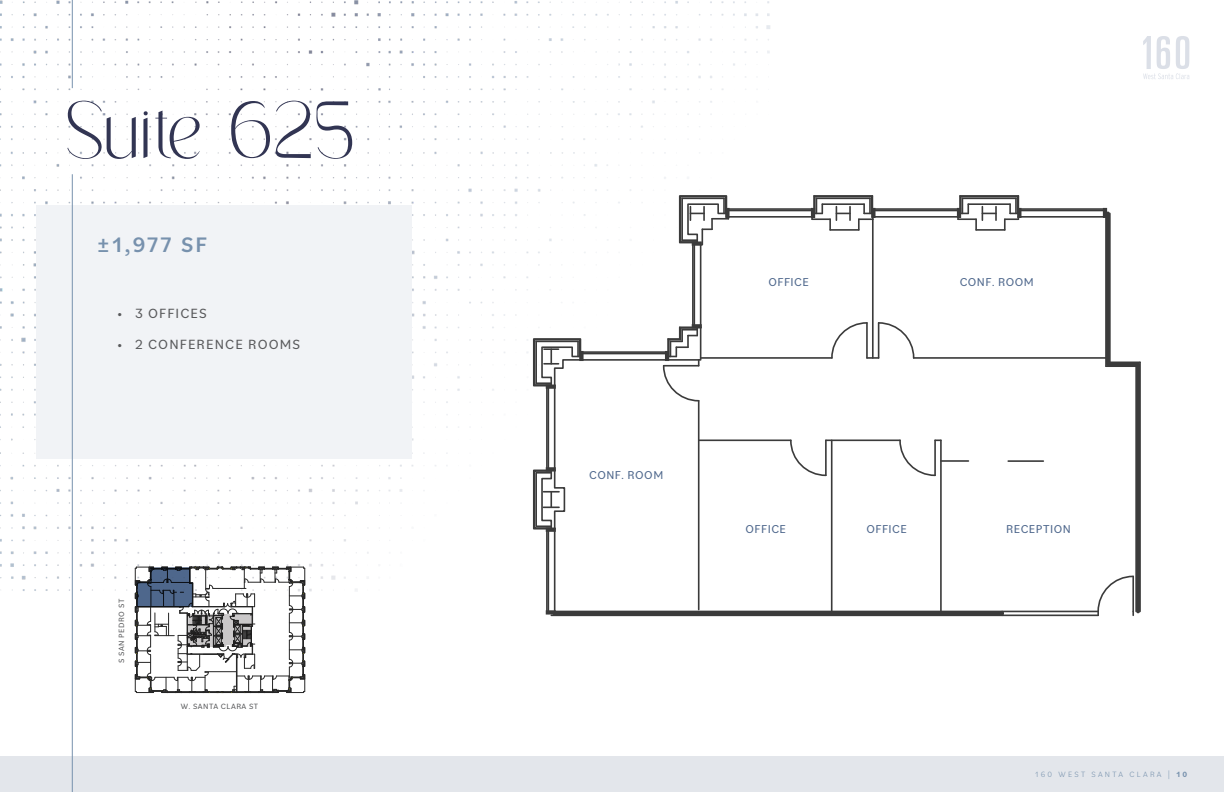
<style>
.page{position:relative;width:1224px;height:792px;background:#fff}
.page>*{position:absolute;margin:0;border:0;box-sizing:border-box;transform-origin:0 0}
.t1{font:81px "Refanea";letter-spacing:.03em;color:#323553}
.t2{font:500 22px "Bilo";color:#7791ad}
.t3{font:14px "Bilo";letter-spacing:.08em;color:#58595b}
.t4{font:12px "Bilo";letter-spacing:.04em;color:#4e678c}
.t5{font:8px "Bilo";letter-spacing:.06em;color:#58595b}
.t6{font:300 8px "Bilo";letter-spacing:.29em;color:#7791ad}
.s1{font-size:10px}
.s2{font-weight:700}
</style>
<div class="page">
<img style="left:0;top:0;width:771px;height:591px">
<div style="left:0;top:756px;width:1224px;height:36px;background:#e3e6eb"></div>
<div style="left:36px;top:205px;width:375px;height:254px;background:#f1f3f6"></div>
<hr style="left:72px;top:0;width:1px;height:88px;background:#7791ad">
<hr style="left:72px;top:174px;width:1px;height:618px;background:#7791ad">
<svg style="left:1143px;top:36px;width:46px;height:43px"></svg>
<svg style="left:135px;top:567px;width:171px;height:126px"></svg>
<hr style="left:814px;top:195px;width:58px;height:2px;background:#3b3b3b">
<hr style="left:822px;top:203px;width:42px;height:2px;background:#3b3b3b">
<hr style="left:816px;top:198px;width:54px;height:1px;background:#3b3b3b">
<hr style="left:960px;top:195px;width:58px;height:2px;background:#3b3b3b">
<hr style="left:968px;top:203px;width:42px;height:2px;background:#3b3b3b">
<hr style="left:962px;top:198px;width:54px;height:1px;background:#3b3b3b">
<hr style="left:1018px;top:216px;width:88px;height:2px;background:#3b3b3b">
<hr style="left:872px;top:216px;width:88px;height:2px;background:#3b3b3b">
<hr style="left:872px;top:208px;width:88px;height:2px;background:#3b3b3b">
<hr style="left:1018px;top:208px;width:88px;height:2px;background:#3b3b3b">
<hr style="left:726px;top:216px;width:88px;height:2px;background:#3b3b3b">
<hr style="left:726px;top:208px;width:88px;height:2px;background:#3b3b3b">
<hr style="left:692px;top:243px;width:2px;height:84px;background:#3b3b3b">
<hr style="left:700px;top:243px;width:1px;height:84px;background:#3b3b3b">
<hr style="left:580px;top:351px;width:88px;height:2px;background:#3b3b3b">
<hr style="left:580px;top:359px;width:88px;height:2px;background:#3b3b3b">
<hr style="left:546px;top:529px;width:2px;height:84px;background:#3b3b3b">
<hr style="left:554px;top:529px;width:1px;height:84px;background:#3b3b3b">
<hr style="left:546px;top:386px;width:2px;height:84px;background:#3b3b3b">
<hr style="left:554px;top:386px;width:1px;height:84px;background:#3b3b3b">
<hr style="left:830px;top:229px;width:29px;height:2px;background:#3b3b3b">
<hr style="left:976px;top:229px;width:29px;height:2px;background:#3b3b3b">
<hr style="left:551px;top:615px;width:451px;height:1px;background:#3b3b3b">
<hr style="left:726px;top:210px;width:88px;height:1px;background:#3b3b3b">
<hr style="left:1018px;top:210px;width:88px;height:1px;background:#3b3b3b">
<hr style="left:872px;top:210px;width:88px;height:1px;background:#3b3b3b">
<hr style="left:694px;top:243px;width:1px;height:84px;background:#3b3b3b">
<hr style="left:580px;top:353px;width:88px;height:1px;background:#3b3b3b">
<hr style="left:548px;top:529px;width:1px;height:84px;background:#3b3b3b">
<hr style="left:548px;top:386px;width:1px;height:84px;background:#3b3b3b">
<div style="left:725px;top:208px;width:5px;height:10px;border:2px solid #3b3b3b"></div>
<svg style="left:811px;top:196px;width:40px;height:34px"></svg>
<div style="left:811px;top:208px;width:4px;height:10px;border:2px solid #3b3b3b"></div>
<svg style="left:1004px;top:196px;width:16px;height:34px"></svg>
<div style="left:1017px;top:208px;width:4px;height:10px;border:2px solid #3b3b3b"></div>
<div style="left:1103px;top:208px;width:4px;height:10px;border:2px solid #3b3b3b"></div>
<svg style="left:957px;top:196px;width:40px;height:34px"></svg>
<div style="left:957px;top:208px;width:4px;height:10px;border:2px solid #3b3b3b"></div>
<svg style="left:858px;top:196px;width:16px;height:34px"></svg>
<div style="left:871px;top:208px;width:5px;height:10px;border:2px solid #3b3b3b"></div>
<svg style="left:678px;top:194px;width:51px;height:51px"></svg>
<div style="left:692px;top:241px;width:10px;height:5px;border:2px solid #3b3b3b"></div>
<div style="left:692px;top:324px;width:10px;height:4px;border:2px solid #3b3b3b"></div>
<div style="left:579px;top:351px;width:5px;height:10px;border:2px solid #3b3b3b"></div>
<div style="left:546px;top:528px;width:10px;height:4px;border:2px solid #3b3b3b"></div>
<div style="left:546px;top:610px;width:10px;height:5px;border:2px solid #3b3b3b"></div>
<svg style="left:532px;top:337px;width:50px;height:51px"></svg>
<div style="left:546px;top:385px;width:10px;height:4px;border:2px solid #3b3b3b"></div>
<svg style="left:532px;top:468px;width:34px;height:63px"></svg>
<div style="left:546px;top:467px;width:10px;height:4px;border:2px solid #3b3b3b"></div>
<hr style="left:1002px;top:611px;width:96px;height:1px;background:#3b3b3b">
<hr style="left:1002px;top:615px;width:96px;height:1px;background:#3b3b3b">
<hr style="left:914px;top:357px;width:192px;height:2px;background:#3b3b3b">
<hr style="left:701px;top:357px;width:131px;height:2px;background:#3b3b3b">
<hr style="left:872px;top:219px;width:2px;height:139px;background:#3b3b3b">
<hr style="left:698px;top:401px;width:2px;height:209px;background:#3b3b3b">
<hr style="left:699px;top:439px;width:92px;height:2px;background:#3b3b3b">
<hr style="left:826px;top:439px;width:74px;height:2px;background:#3b3b3b">
<hr style="left:940px;top:440px;width:2px;height:171px;background:#3b3b3b">
<hr style="left:831px;top:440px;width:2px;height:171px;background:#3b3b3b">
<hr style="left:941px;top:460px;width:27px;height:2px;background:#3b3b3b">
<hr style="left:1008px;top:460px;width:35px;height:2px;background:#3b3b3b">
<svg style="left:662px;top:325px;width:40px;height:77px"></svg>
<hr style="left:664px;top:365px;width:35px;height:2px;background:#3b3b3b">
<svg style="left:789px;top:439px;width:38px;height:38px"></svg>
<hr style="left:825px;top:440px;width:2px;height:35px;background:#3b3b3b">
<svg style="left:898px;top:439px;width:43px;height:38px"></svg>
<hr style="left:934px;top:440px;width:2px;height:35px;background:#3b3b3b">
<svg style="left:830px;top:321px;width:85px;height:38px"></svg>
<hr style="left:878px;top:323px;width:1px;height:35px;background:#3b3b3b">
<svg style="left:1097px;top:209px;width:44px;height:406px"></svg>
<hr style="left:555px;top:611px;width:447px;height:4px;background:#3b3b3b">
<h1 class="t1" style="left:66px;top:100px;width:290px">Suite 625</h1>
<h2 class="t2" style="left:97px;top:230px;width:112px">±1,977 SF</h2>
<p class="t3" style="left:117px;top:304px;width:91px">• 3 OFFICES</p>
<p class="t3" style="left:117px;top:335px;width:185px">• 2 CONFERENCE ROOMS</p>
<p class="t5" style="left:116px;top:663px;width:65px;rotate:-90deg">S SAN PEDRO ST</p>
<p class="t5" style="left:181px;top:700px;width:79px">W. SANTA CLARA ST</p>
<p class="t4" style="left:589px;top:467px;width:76px">CONF. ROOM</p>
<p class="t4" style="left:769px;top:274px;width:42px">OFFICE</p>
<p class="t4" style="left:960px;top:274px;width:76px">CONF. ROOM</p>
<p class="t4" style="left:746px;top:521px;width:42px">OFFICE</p>
<p class="t4" style="left:867px;top:521px;width:42px">OFFICE</p>
<p class="t4" style="left:1006px;top:521px;width:66px">RECEPTION</p>
<p class="t6" style="left:1035px;top:769px;width:154px">160 WEST SANTA CLARA <span class="s1">|</span> <span class="s2">10</span></p>
</div>
